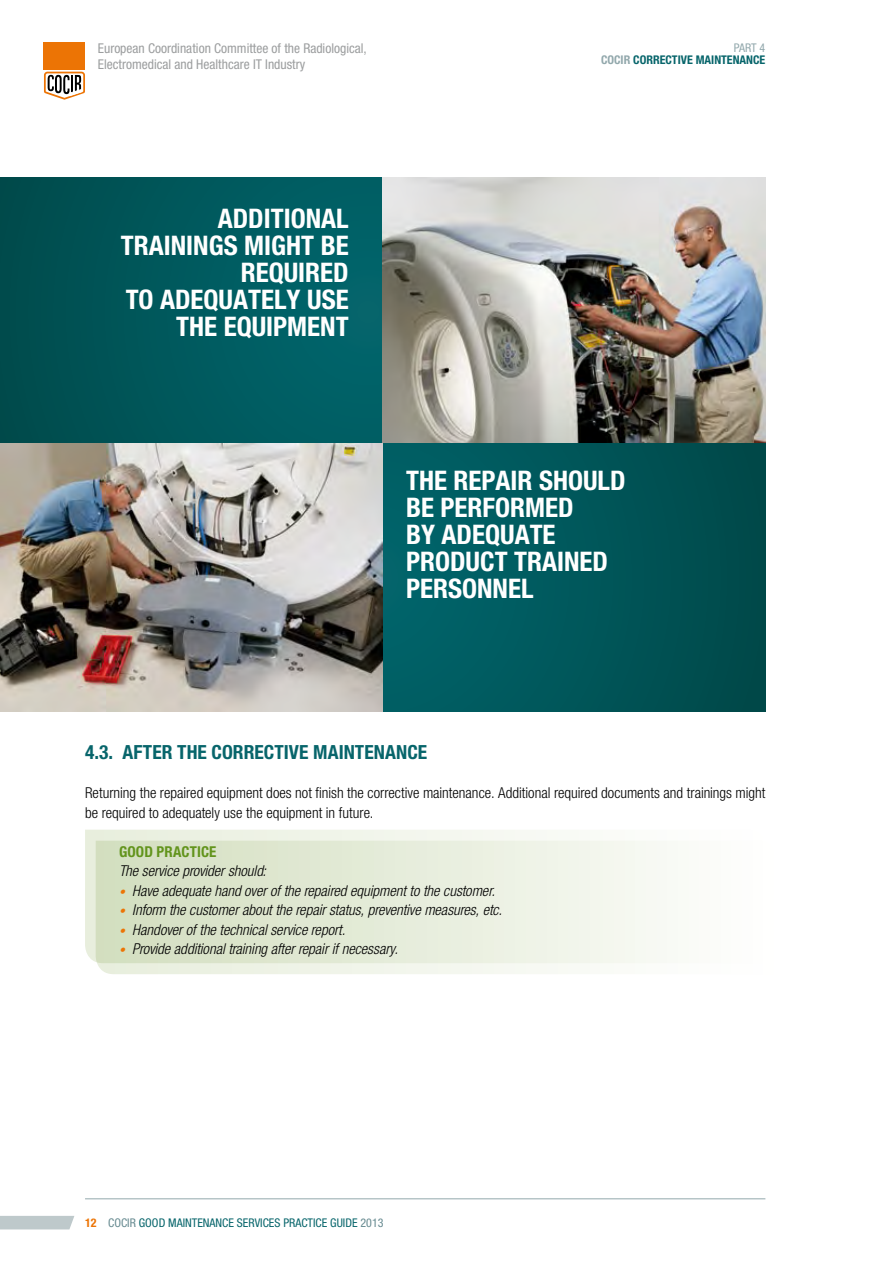
<style>
.page{position:relative;width:893px;height:1263px;background:#fff}
.page>*{position:absolute;margin:0;border:0;box-sizing:border-box;transform-origin:0 0}
.t1{font:700 condensed 27px/27px "Helvetica Neue LT Std";color:#fff;text-align:right}
.t2{font:700 condensed 19.5px "Helvetica Neue LT Std";letter-spacing:.005em;color:#07656b}
.t3{font:italic 300 condensed 15px "Helvetica Neue LT Std";color:#000}
.t4{font:300 condensed 15px/19.5px "Helvetica Neue LT Std";color:#000}
.t5{font:700 condensed 15px "Helvetica Neue LT Std";letter-spacing:.005em;color:#62941c}
.t6{font:condensed 13.5px/16.2px "Helvetica Neue";color:#9c9e9f}
.t7{font:condensed 12px "Helvetica Neue";color:#07656b}
.t8{font:700 condensed 12px "Helvetica Neue";color:#07656b}
.t9{font:condensed 12px "Helvetica Neue";color:#92a8ac}
.s1{color:#92a8ac}
.s2{font-size:12px;color:#ec7405}
.s3{font-weight:700;color:#ec7405}
.s4{color:#668a90}
</style>
<div class="page">
<svg style="left:44px;top:72px;width:41px;height:28px"></svg>
<div style="left:44px;top:43px;width:41px;height:27px;background:#ec7405"></div>
<svg style="left:0;top:1216px;width:74px;height:13px"></svg>
<hr style="left:85px;top:1198px;width:680px;height:1px;background:#92a8ac">
<svg style="left:85px;top:830px;width:540px;height:132px"></svg>
<svg style="left:96px;top:841px;width:571px;height:133px;background:#e5ecda"></svg>
<svg style="left:0;top:178px;width:383px;height:265px;background:#00585c"></svg>
<img style="left:383px;top:178px;width:382px;height:265px">
<svg style="left:382px;top:443px;width:383px;height:268px;background:#00565a"></svg>
<img style="left:0;top:443px;width:382px;height:268px">
<p class="t6" style="left:98px;top:40px;width:271px">European Coordination Committee of the Radiological,<br>Electromedical and Healthcare IT Industry</p>
<p class="t9" style="left:734px;top:41px;width:33px">PART 4</p>
<p class="t8" style="left:601px;top:52px;width:166px"><span class="s1">COCIR</span> CORRECTIVE MAINTENANCE</p>
<p class="t1" style="left:121px;top:204px;width:229px">ADDITIONAL<br>TRAININGS MIGHT BE<br>REQUIRED<br>TO ADEQUATELY USE<br>THE EQUIPMENT</p>
<p class="t1" style="left:406px;top:467px;width:221px;text-align:left">THE REPAIR SHOULD<br>BE PERFORMED<br>BY ADEQUATE<br>PRODUCT TRAINED<br>PERSONNEL</p>
<p class="t2" style="left:85px;top:740px;width:344px">4.3. AFTER THE CORRECTIVE MAINTENANCE</p>
<p class="t4" style="left:85px;top:783px;width:682px">Returning the repaired equipment does not finish the corrective maintenance. Additional required documents and trainings might be required to adequately use the equipment in future.</p>
<p class="t5" style="left:119px;top:842px;width:99px">GOOD PRACTICE</p>
<p class="t3" style="left:119px;top:862px;width:149px">The service provider should:</p>
<p class="t3" style="left:119px;top:882px;width:378px"><span class="s2">•</span> Have adequate hand over of the repaired equipment to the customer.</p>
<p class="t3" style="left:119px;top:901px;width:385px"><span class="s2">•</span> Inform the customer about the repair status, preventive measures, etc.</p>
<p class="t3" style="left:119px;top:921px;width:228px"><span class="s2">•</span> Handover of the technical service report.</p>
<p class="t3" style="left:119px;top:940px;width:280px"><span class="s2">•</span> Provide additional training after repair if necessary.</p>
<p class="t7" style="left:85px;top:1216px;width:300px"><span class="s3">12</span> <span class="s4">COCIR</span> GOOD MAINTENANCE SERVICES PRACTICE GUIDE <span class="s4">2013</span></p>
</div>
